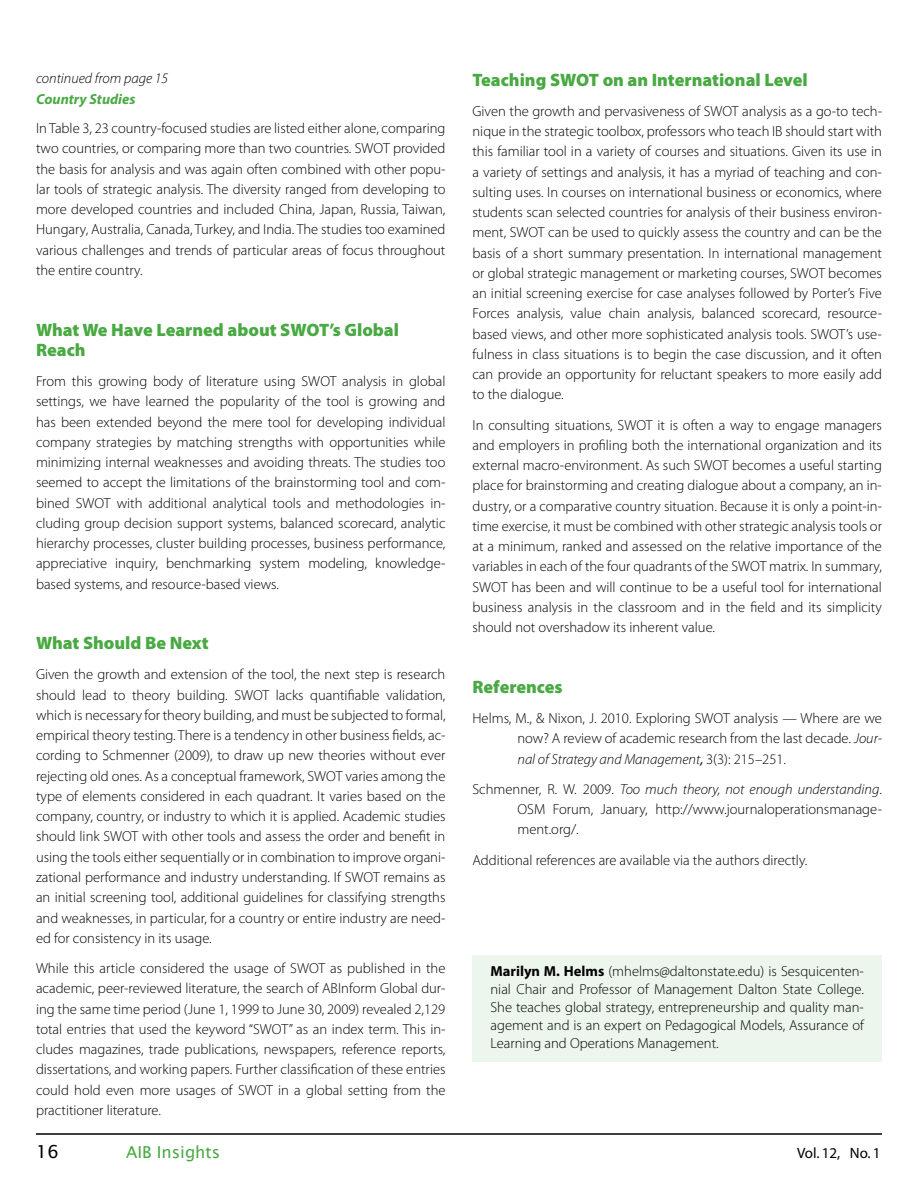
<style>
.page{position:relative;width:918px;height:1188px;background:#fff}
.page>*{position:absolute;margin:0;border:0;box-sizing:border-box;transform-origin:0 0}
.t1{font:900 18px/20.2px "Myriad Pro";color:#49a942}
.t2{font:18px "Lucida Sans";color:#000}
.t3{font:16.5px "Lucida Sans";color:#49a942}
.t4{font:15px "Myriad";color:#000}
.t5{font:300 14.55px/20.2px "Myriad Pro";color:#000;text-align:justify}
.t6{font:italic 300 14.55px "Myriad Pro";color:#000}
.t7{font:italic 700 14.55px "Myriad Pro";color:#49a942}
.s1{font-style:italic}
.s2{font-weight:400;font-style:italic}
.s3{font-weight:700}
</style>
<div class="page">
<hr style="left:36px;top:1133px;width:846px;height:2px;background:#000">
<div style="left:472px;top:956px;width:410px;height:106px;background:#edf6ec"></div>
<p class="t6" style="left:36px;top:69px;width:134px">continued from page 15</p>
<p class="t7" style="left:36px;top:90px;width:101px">Country Studies</p>
<p class="t5" style="left:36px;top:118px;width:411px">In Table 3, 23 country-focused studies are listed either alone, comparing two countries, or comparing more than two countries. SWOT provided the basis for analysis and was again often combined with other popu&shy;lar tools of strategic analysis. The diversity ranged from developing to more developed countries and included China, Japan, Russia, Taiwan, Hungary, Australia, Canada, Turkey, and India. The studies too examined various challenges and trends of particular areas of focus throughout the entire country.</p>
<p class="t1" style="left:36px;top:319px;width:365px">What We Have Learned about SWOT’s Global<br>Reach</p>
<p class="t5" style="left:36px;top:371px;width:411px">From this growing body of literature using SWOT analysis in global settings, we have learned the popularity of the tool is growing and has been extended beyond the mere tool for developing individual company strategies by matching strengths with opportunities while minimizing internal weaknesses and avoiding threats. The studies too seemed to accept the limitations of the brainstorming tool and com&shy;bined SWOT with additional analytical tools and methodologies in&shy;cluding group decision support systems, balanced scorecard, analytic hierarchy processes, cluster building processes, business performance, appreciative inquiry, benchmarking system modeling, knowledge&shy;based systems, and resource-based views.</p>
<p class="t1" style="left:36px;top:632px;width:174px">What Should Be Next</p>
<p class="t5" style="left:36px;top:664px;width:411px">Given the growth and extension of the tool, the next step is research should lead to theory building. SWOT lacks quantifiable validation, which is necessary for theory building, and must be subjected to formal, empirical theory testing. There is a tendency in other business fields, ac&shy;cording to Schmenner (2009), to draw up new theories without ever rejecting old ones. As a conceptual framework, SWOT varies among the type of elements considered in each quadrant. It varies based on the company, country, or industry to which it is applied. Academic studies should link SWOT with other tools and assess the order and benefit in using the tools either sequentially or in combination to improve organi&shy;zational performance and industry understanding. If SWOT remains as an initial screening tool, additional guidelines for classifying strengths and weaknesses, in particular, for a country or entire industry are need&shy;ed for consistency in its usage.</p>
<p class="t5" style="left:36px;top:958px;width:411px">While this article considered the usage of SWOT as published in the academic, peer-reviewed literature, the search of ABInform Global dur&shy;ing the same time period (June 1, 1999 to June 30, 2009) revealed 2,129 total entries that used the keyword “SWOT” as an index term. This in&shy;cludes magazines, trade publications, newspapers, reference reports, dissertations, and working papers. Further classification of these entries could hold even more usages of SWOT in a global setting from the practitioner literature.</p>
<p class="t1" style="left:472px;top:69px;width:337px">Teaching SWOT on an International Level</p>
<p class="t5" style="left:472px;top:101px;width:411px">Given the growth and pervasiveness of SWOT analysis as a go-to tech&shy;nique in the strategic toolbox, professors who teach IB should start with this familiar tool in a variety of courses and situations. Given its use in a variety of settings and analysis, it has a myriad of teaching and con&shy;sulting uses. In courses on international business or economics, where students scan selected countries for analysis of their business environ&shy;ment, SWOT can be used to quickly assess the country and can be the basis of a short summary presentation. In international management or global strategic management or marketing courses, SWOT becomes an initial screening exercise for case analyses followed by Porter’s Five Forces analysis, value chain analysis, balanced scorecard, resource&shy;based views, and other more sophisticated analysis tools. SWOT’s use&shy;fulness in class situations is to begin the case discussion, and it often can provide an opportunity for reluctant speakers to more easily add to the dialogue.</p>
<p class="t5" style="left:472px;top:415px;width:411px">In consulting situations, SWOT it is often a way to engage managers and employers in profiling both the international organization and its external macro-environment. As such SWOT becomes a useful starting place for brainstorming and creating dialogue about a company, an in&shy;dustry, or a comparative country situation. Because it is only a point-in&shy;time exercise, it must be combined with other strategic analysis tools or at a minimum, ranked and assessed on the relative importance of the variables in each of the four quadrants of the SWOT matrix. In summary, SWOT has been and will continue to be a useful tool for international business analysis in the classroom and in the field and its simplicity should not overshadow its inherent value.</p>
<p class="t1" style="left:472px;top:676px;width:92px">References</p>
<p class="t5" style="left:518px;top:708px;width:366px;text-indent:-45px">Helms, M., &amp; Nixon, J. 2010. Exploring SWOT analysis — Where are we now? A review of academic research from the last decade. <span class="s1">Jour&shy;nal of Strategy and Management</span><span class="s2">,</span> 3(3): 215–251.</p>
<p class="t5" style="left:518px;top:779px;width:366px;text-indent:-45px">Schmenner, R. W. 2009. <span class="s1">Too much theory, not enough understanding</span>.<br>OSM Forum, January, http://www.journaloperationsmanage&shy;ment.org/.</p>
<p class="t5" style="left:472px;top:849px;width:336px">Additional references are available via the authors directly.</p>
<p class="t5" style="left:490px;top:962px;width:375px;line-height:18px"><span class="s3">Marilyn M. Helms</span> (mhelms@daltonstate.edu) is Sesquicenten&shy;nial Chair and Professor of Management Dalton State College.<br>She teaches global strategy, entrepreneurship and quality man&shy;agement and is an expert on Pedagogical Models, Assurance of Learning and Operations Management.</p>
<p class="t2" style="left:36px;top:1142px;width:24px">16</p>
<p class="t3" style="left:126px;top:1143px;width:96px">AIB Insights</p>
<p class="t4" style="left:797px;top:1146px;width:85px">Vol. 12, No. 1</p>
</div>
